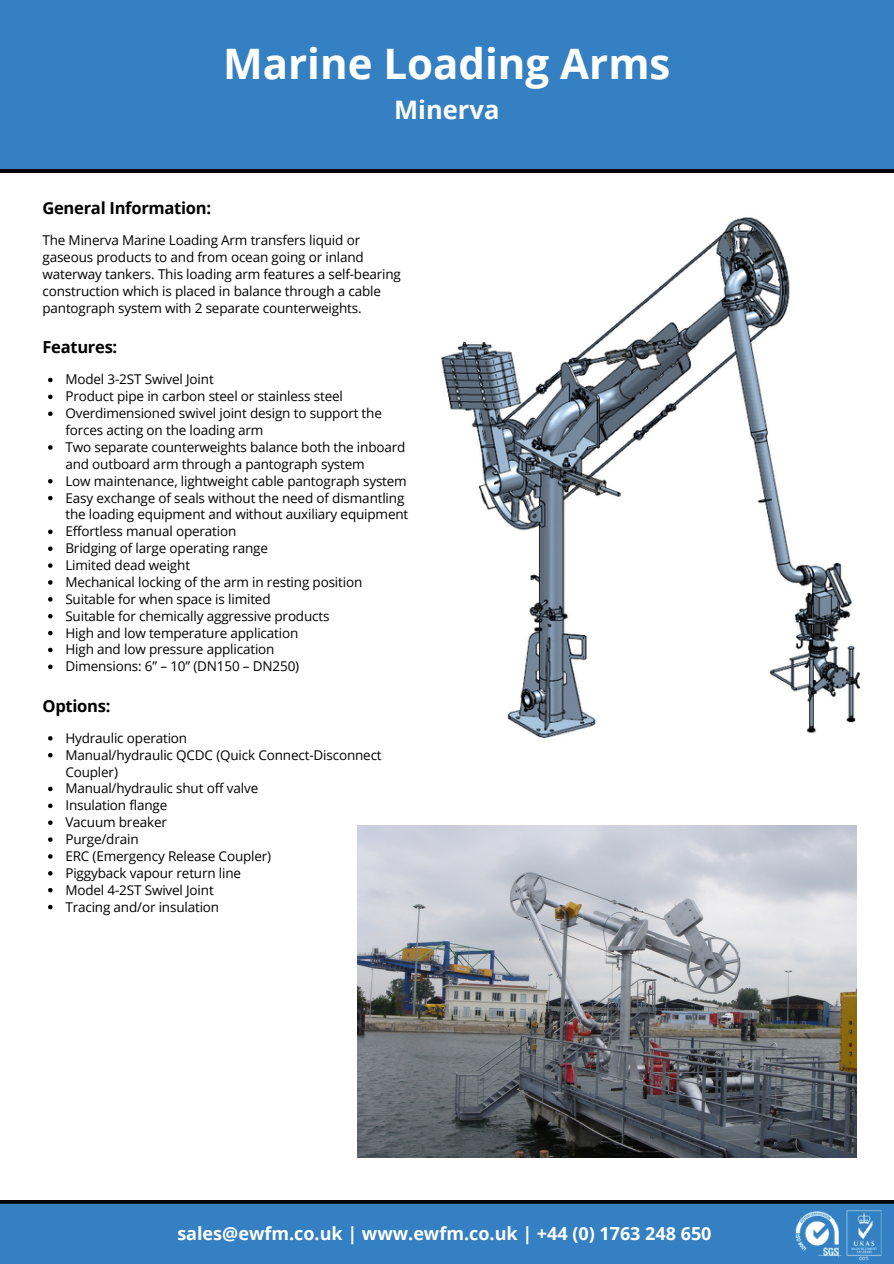
<style>
.page{position:relative;width:894px;height:1264px;background:#fff}
.page>*{position:absolute;margin:0;border:0;box-sizing:border-box;transform-origin:0 0}
.t1{font:700 42px "Open Sans";color:#fff}
.t2{font:700 25.5px "Open Sans";color:#fff}
.t3{font:700 18px "Open Sans";color:#fff}
.t4{font:700 16.5px "Open Sans";letter-spacing:-.015em;color:#000}
.t5{font:13.5px/16.8px "Open Sans";letter-spacing:-.01em;color:#000}
</style>
<div class="page">
<div style="left:0;top:0;width:893px;height:172px;background:#3580c2"></div>
<div style="left:0;top:1200px;width:893px;height:63px;background:#3580c2"></div>
<img style="left:790px;top:1207px;width:97px;height:53px">
<img style="left:441px;top:217px;width:420px;height:521px">
<img style="left:358px;top:825px;width:498px;height:332px">
<svg style="left:48px;top:378px;width:5px;height:4px"></svg>
<svg style="left:48px;top:394px;width:5px;height:5px"></svg>
<svg style="left:48px;top:411px;width:5px;height:5px"></svg>
<svg style="left:48px;top:445px;width:5px;height:5px"></svg>
<svg style="left:48px;top:479px;width:5px;height:4px"></svg>
<svg style="left:48px;top:496px;width:5px;height:4px"></svg>
<svg style="left:48px;top:529px;width:5px;height:5px"></svg>
<svg style="left:48px;top:546px;width:5px;height:5px"></svg>
<svg style="left:48px;top:563px;width:5px;height:5px"></svg>
<svg style="left:48px;top:580px;width:5px;height:4px"></svg>
<svg style="left:48px;top:597px;width:5px;height:4px"></svg>
<svg style="left:48px;top:614px;width:5px;height:4px"></svg>
<svg style="left:48px;top:631px;width:5px;height:4px"></svg>
<svg style="left:48px;top:647px;width:5px;height:5px"></svg>
<svg style="left:48px;top:664px;width:5px;height:5px"></svg>
<svg style="left:48px;top:736px;width:5px;height:4px"></svg>
<svg style="left:48px;top:753px;width:5px;height:4px"></svg>
<svg style="left:48px;top:786px;width:5px;height:5px"></svg>
<svg style="left:48px;top:803px;width:5px;height:5px"></svg>
<svg style="left:48px;top:820px;width:5px;height:5px"></svg>
<svg style="left:48px;top:837px;width:5px;height:4px"></svg>
<svg style="left:48px;top:854px;width:5px;height:4px"></svg>
<svg style="left:48px;top:871px;width:5px;height:4px"></svg>
<svg style="left:48px;top:888px;width:5px;height:4px"></svg>
<svg style="left:48px;top:904px;width:5px;height:5px"></svg>
<p class="t1" style="left:223px;top:34px;width:448px">Marine Loading Arms</p>
<p class="t2" style="left:394px;top:92px;width:107px">Minerva</p>
<p class="t4" style="left:42px;top:197px;width:170px">General Information:</p>
<p class="t5" style="left:42px;top:232px;width:360px">The Minerva Marine Loading Arm transfers liquid or gaseous products to and from ocean going or inland waterway tankers. This loading arm features a self-bearing construction which is placed in balance through a cable pantograph system with 2 separate counterweights.</p>
<p class="t4" style="left:42px;top:335px;width:76px">Features:</p>
<p class="t5" style="left:65px;top:371px;width:150px">Model 3-2ST Swivel Joint</p>
<p class="t5" style="left:65px;top:388px;width:279px">Product pipe in carbon steel or stainless steel</p>
<p class="t5" style="left:65px;top:404px;width:318px">Overdimensioned swivel joint design to support the forces acting on the loading arm</p>
<p class="t5" style="left:65px;top:438px;width:341px">Two separate counterweights balance both the inboard and outboard arm through a pantograph system</p>
<p class="t5" style="left:65px;top:472px;width:343px">Low maintenance, lightweight cable pantograph system</p>
<p class="t5" style="left:65px;top:489px;width:344px">Easy exchange of seals without the need of dismantling the loading equipment and without auxiliary equipment</p>
<p class="t5" style="left:65px;top:522px;width:172px">Effortless manual operation</p>
<p class="t5" style="left:65px;top:539px;width:204px">Bridging of large operating range</p>
<p class="t5" style="left:65px;top:556px;width:126px">Limited dead weight</p>
<p class="t5" style="left:65px;top:573px;width:298px">Mechanical locking of the arm in resting position</p>
<p class="t5" style="left:65px;top:590px;width:207px">Suitable for when space is limited</p>
<p class="t5" style="left:65px;top:607px;width:265px">Suitable for chemically aggressive products</p>
<p class="t5" style="left:65px;top:624px;width:234px">High and low temperature application</p>
<p class="t5" style="left:65px;top:641px;width:210px">High and low pressure application</p>
<p class="t5" style="left:65px;top:657px;width:235px">Dimensions: 6” – 10” (DN150 – DN250)</p>
<p class="t4" style="left:42px;top:694px;width:69px">Options:</p>
<p class="t5" style="left:65px;top:729px;width:123px">Hydraulic operation</p>
<p class="t5" style="left:65px;top:746px;width:318px">Manual/hydraulic QCDC (Quick Connect-Disconnect<br>Coupler)</p>
<p class="t5" style="left:65px;top:779px;width:194px">Manual/hydraulic shut off valve</p>
<p class="t5" style="left:65px;top:796px;width:103px">Insulation flange</p>
<p class="t5" style="left:65px;top:813px;width:103px">Vacuum breaker</p>
<p class="t5" style="left:65px;top:830px;width:75px">Purge/drain</p>
<p class="t5" style="left:65px;top:847px;width:207px">ERC (Emergency Release Coupler)</p>
<p class="t5" style="left:65px;top:864px;width:177px">Piggyback vapour return line</p>
<p class="t5" style="left:65px;top:881px;width:150px">Model 4-2ST Swivel Joint</p>
<p class="t5" style="left:65px;top:897px;width:155px">Tracing and/or insulation</p>
<p class="t3" style="left:177px;top:1220px;width:535px">sales@ewfm.co.uk | www.ewfm.co.uk | +44 (0) 1763 248 650</p>
</div>
